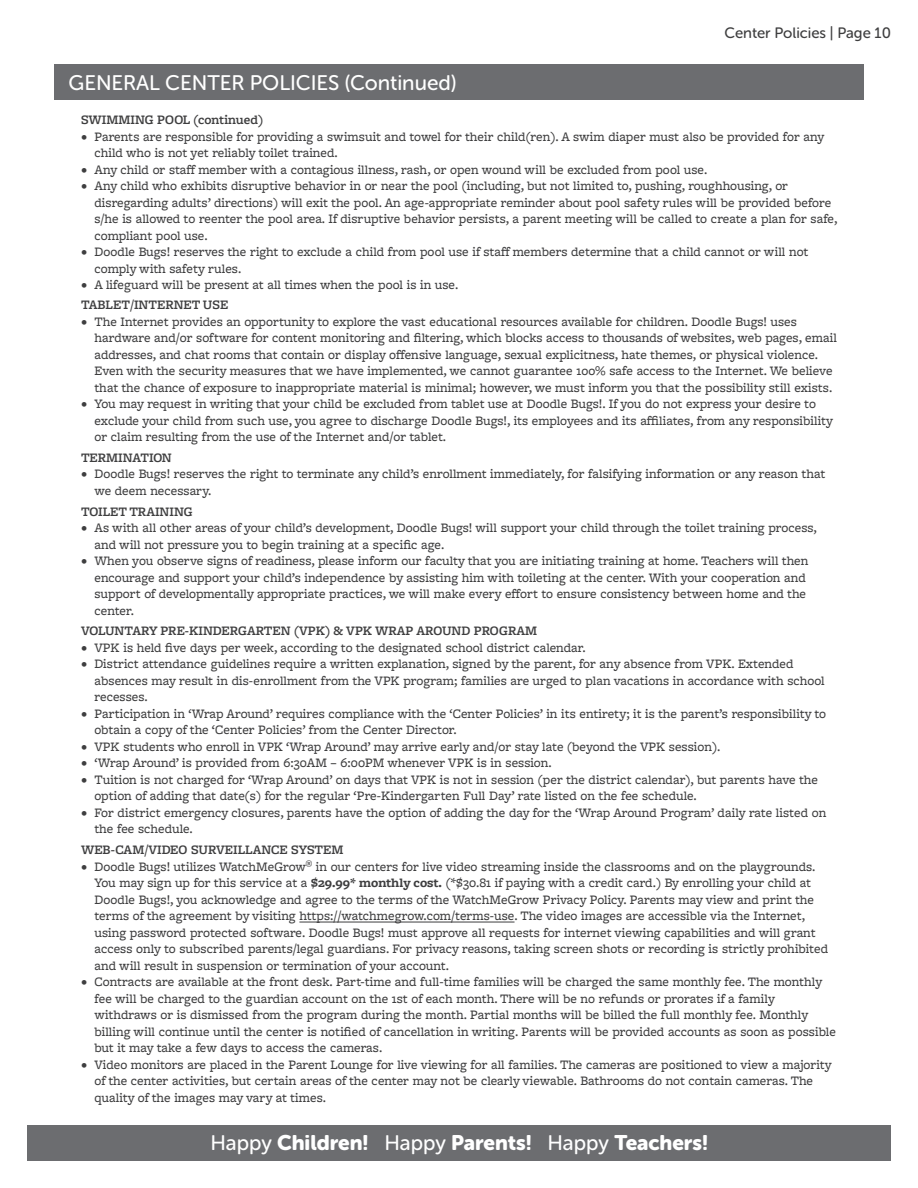
<style>
.page{position:relative;width:918px;height:1188px;background:#fff}
.page>*{position:absolute;margin:0;border:0;box-sizing:border-box;transform-origin:0 0}
.t1{font:21px "Museo Sans Rounded 900";color:#fff}
.t2{font:21px "Museo Sans Rounded 500";color:#fff}
.t3{font:15px "Museo Sans Rounded 500";color:#3e3e3f}
.t4{font:500 13.5px/16.5px "Freight Macro Pro";color:#3e3e3f}
.t5{font:600 13.5px "Freight Macro Pro";color:#3e3e3f}
.s1{font-weight:700}
.s2{font-family:"Museo Sans Rounded 500"}
</style>
<div class="page">
<div style="left:27px;top:1125px;width:864px;height:36px;background:#6c6d70"></div>
<div style="left:54px;top:64px;width:810px;height:36px;background:#6c6d70"></div>
<hr style="left:299px;top:922px;width:216px;height:1px;background:#3e3e3f">
<p class="t3" style="left:725px;top:25px;width:168px">Center Policies | Page 10</p>
<p class="t2" style="left:69px;top:71px;width:390px">GENERAL CENTER POLICIES (Continued)</p>
<p class="t5" style="left:81px;top:111px;width:184px">SWIMMING POOL (continued)</p>
<p class="t4" style="left:94px;top:128px;width:732px;text-indent:-14px">• Parents are responsible for providing a swimsuit and towel for their child(ren). A swim diaper must also be provided for any child who is not yet reliably toilet trained.</p>
<p class="t4" style="left:81px;top:161px;width:628px">• Any child or staff member with a contagious illness, rash, or open wound will be excluded from pool use.</p>
<p class="t4" style="left:94px;top:177px;width:744px;text-indent:-14px">• Any child who exhibits disruptive behavior in or near the pool (including, but not limited to, pushing, roughhousing, or disregarding adults’ directions) will exit the pool. An age-appropriate reminder about pool safety rules will be provided before s/he is allowed to reenter the pool area. If disruptive behavior persists, a parent meeting will be called to create a plan for safe, compliant pool use.</p>
<p class="t4" style="left:94px;top:243px;width:715px;text-indent:-14px">• Doodle Bugs! reserves the right to exclude a child from pool use if staff members determine that a child cannot or will not comply with safety rules.</p>
<p class="t4" style="left:81px;top:276px;width:379px">• A lifeguard will be present at all times when the pool is in use.</p>
<p class="t5" style="left:81px;top:295px;width:149px">TABLET/INTERNET USE</p>
<p class="t4" style="left:94px;top:312px;width:744px;text-indent:-14px">• The Internet provides an opportunity to explore the vast educational resources available for children. Doodle Bugs! uses hardware and/or software for content monitoring and filtering, which blocks access to thousands of websites, web pages, email addresses, and chat rooms that contain or display offensive language, sexual explicitness, hate themes, or physical violence.<br>Even with the security measures that we have implemented, we cannot guarantee 1oo% safe access to the Internet. We believe that the chance of exposure to inappropriate material is minimal; however, we must inform you that the possibility still exists.</p>
<p class="t4" style="left:94px;top:395px;width:740px;text-indent:-14px">• You may request in writing that your child be excluded from tablet use at Doodle Bugs!. If you do not express your desire to exclude your child from such use, you agree to discharge Doodle Bugs!, its employees and its affiliates, from any responsibility or claim resulting from the use of the Internet and/or tablet.</p>
<p class="t5" style="left:81px;top:448px;width:92px">TERMINATION</p>
<p class="t4" style="left:94px;top:465px;width:732px;text-indent:-14px">• Doodle Bugs! reserves the right to terminate any child’s enrollment immediately, for falsifying information or any reason that we deem necessary.</p>
<p class="t5" style="left:81px;top:502px;width:113px">TOILET TRAINING</p>
<p class="t4" style="left:94px;top:519px;width:724px;text-indent:-14px">• As with all other areas of your child’s development, Doodle Bugs! will support your child through the toilet training process, and will not pressure you to begin training at a specific age.</p>
<p class="t4" style="left:94px;top:552px;width:715px;text-indent:-14px">• When you observe signs of readiness, please inform our faculty that you are initiating training at home. Teachers will then encourage and support your child’s independence by assisting him with toileting at the center. With your cooperation and support of developmentally appropriate practices, we will make every effort to ensure consistency between home and the center.</p>
<p class="t5" style="left:81px;top:622px;width:458px">VOLUNTARY PRE-KINDERGARTEN (VPK) &amp; VPK WRAP AROUND PROGRAM</p>
<p class="t4" style="left:81px;top:639px;width:506px">• VPK is held five days per week, according to the designated school district calendar.</p>
<p class="t4" style="left:94px;top:655px;width:732px;text-indent:-14px">• District attendance guidelines require a written explanation, signed by the parent, for any absence from VPK. Extended absences may result in dis-enrollment from the VPK program; families are urged to plan vacations in accordance with school recesses.</p>
<p class="t4" style="left:94px;top:705px;width:733px;text-indent:-14px">• Participation in ‘Wrap Around’ requires compliance with the ‘Center Policies’ in its entirety; it is the parent’s responsibility to obtain a copy of the ‘Center Policies’ from the Center Director.</p>
<p class="t4" style="left:81px;top:738px;width:641px">• VPK students who enroll in VPK ‘Wrap Around’ may arrive early and/or stay late (beyond the VPK session).</p>
<p class="t4" style="left:81px;top:754px;width:472px">• ‘Wrap Around’ is provided from 6:30AM – 6:00PM whenever VPK is in session.</p>
<p class="t4" style="left:94px;top:771px;width:725px;text-indent:-14px">• Tuition is not charged for ‘Wrap Around’ on days that VPK is not in session (per the district calendar), but parents have the option of adding that date(s) for the regular ‘Pre-Kindergarten Full Day’ rate listed on the fee schedule.</p>
<p class="t4" style="left:94px;top:804px;width:733px;text-indent:-14px">• For district emergency closures, parents have the option of adding the day for the ‘Wrap Around Program’ daily rate listed on the fee schedule.</p>
<p class="t5" style="left:81px;top:840px;width:264px">WEB-CAM/VIDEO SURVEILLANCE SYSTEM</p>
<p class="t4" style="left:94px;top:858px;width:735px;text-indent:-14px">• Doodle Bugs! utilizes WatchMeGrow<sup>®</sup> in our centers for live video streaming inside the classrooms and on the playgrounds.<br>You may sign up for this service at a <span class="s1">$29.99* monthly cost.</span> (*$30.81 if paying with a credit card.) By enrolling your child at Doodle Bugs!, you acknowledge and agree to the terms of the WatchMeGrow Privacy Policy. Parents may view and print the terms of the agreement by visiting https://watchmegrow.com/terms-use. The video images are accessible via the Internet, using password protected software. Doodle Bugs! must approve all requests for internet viewing capabilities and will grant access only to subscribed parents/legal guardians. For privacy reasons, taking screen shots or recording is strictly prohibited and will result in suspension or termination of your account.</p>
<p class="t4" style="left:94px;top:973px;width:743px;text-indent:-14px">• Contracts are available at the front desk. Part-time and full-time families will be charged the same monthly fee. The monthly fee will be charged to the guardian account on the 1st of each month. There will be no refunds or prorates if a family withdraws or is dismissed from the program during the month. Partial months will be billed the full monthly fee. Monthly billing will continue until the center is notified of cancellation in writing. Parents will be provided accounts as soon as possible but it may take a few days to access the cameras.</p>
<p class="t4" style="left:94px;top:1056px;width:739px;text-indent:-14px">• Video monitors are placed in the Parent Lounge for live viewing for all families. The cameras are positioned to view a majority of the center activities, but certain areas of the center may not be clearly viewable. Bathrooms do not contain cameras. The quality of the images may vary at times.</p>
<h1 class="t1" style="left:210px;top:1131px;width:499px"><span class="s2">Happy</span> Children! <span class="s2">Happy</span> Parents! <span class="s2">Happy</span> Teachers!</h1>
</div>
